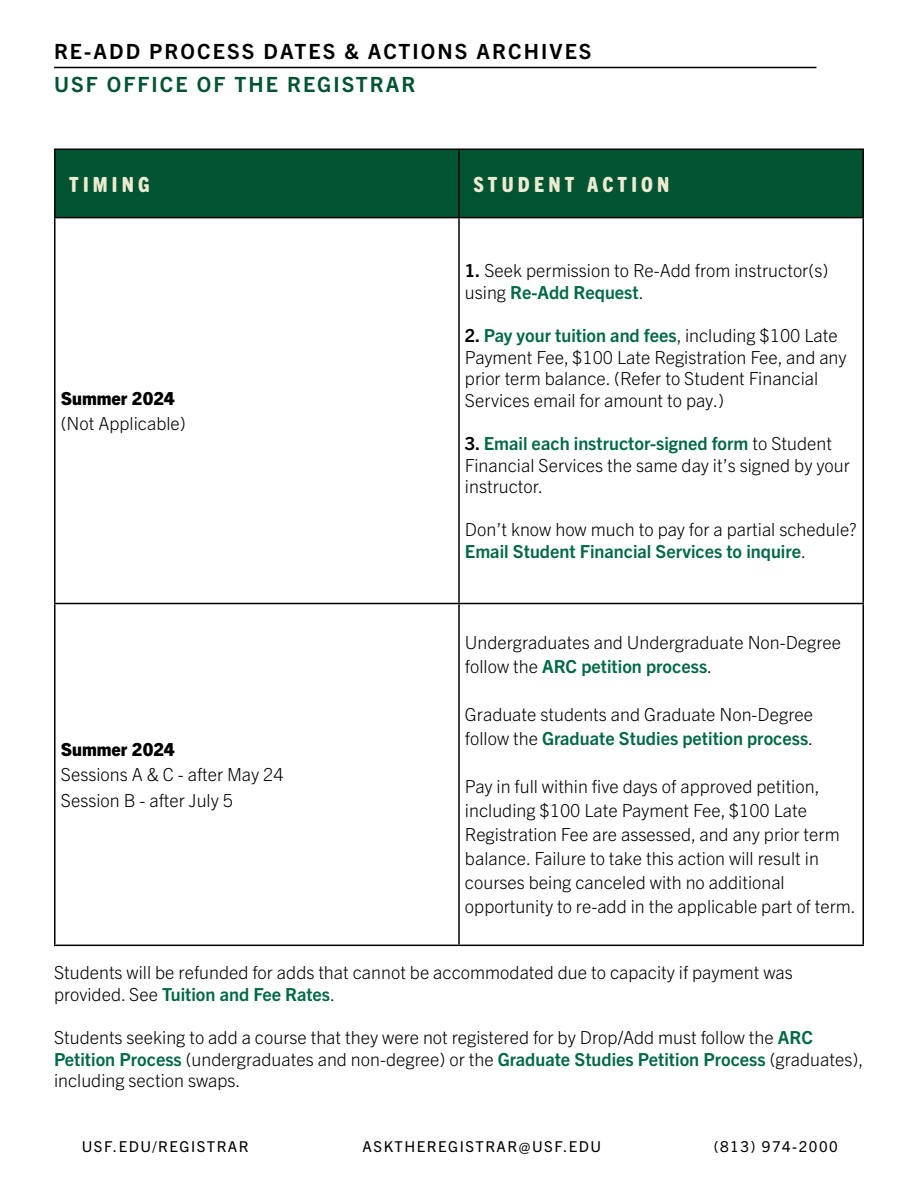
<style>
.page{position:relative;width:918px;height:1188px;background:#fff}
.page>*{position:absolute;margin:0;border:0;box-sizing:border-box;transform-origin:0 0}
.t1{font:700 21px "Trade Gothic Next LT Pro";letter-spacing:.1em;color:#000}
.t2{font:700 21px "Trade Gothic Next LT Pro";letter-spacing:.1em;color:#005432}
.t3{font:800 condensed 21px "Trade Gothic Next SR Pro";letter-spacing:.2em;color:#ecead1}
.t4{font:300 18px/21.6px "Trade Gothic Next LT Pro";color:#000}
.t5{font:800 18px "Trade Gothic Next LT Pro";color:#000}
.t6{font:15px "Trade Gothic Next LT Pro";letter-spacing:.1em;color:#000}
.s1{font-weight:700}
.s2{font-weight:700;color:#006848}
</style>
<div class="page">
<div style="left:56px;top:150px;width:806px;height:67px;background:#005432"></div>
<hr style="left:54px;top:148px;width:405px;height:2px;background:#000">
<hr style="left:54px;top:150px;width:2px;height:67px;background:#000">
<hr style="left:459px;top:148px;width:405px;height:2px;background:#000">
<hr style="left:458px;top:150px;width:2px;height:67px;background:#000">
<hr style="left:862px;top:150px;width:2px;height:67px;background:#000">
<hr style="left:54px;top:217px;width:405px;height:1px;background:#000">
<hr style="left:54px;top:218px;width:2px;height:385px;background:#000">
<hr style="left:459px;top:217px;width:405px;height:1px;background:#000">
<hr style="left:458px;top:218px;width:2px;height:385px;background:#000">
<hr style="left:862px;top:218px;width:2px;height:385px;background:#000">
<hr style="left:54px;top:603px;width:405px;height:1px;background:#000">
<hr style="left:54px;top:604px;width:2px;height:341px;background:#000">
<hr style="left:459px;top:603px;width:405px;height:1px;background:#000">
<hr style="left:458px;top:604px;width:2px;height:341px;background:#000">
<hr style="left:862px;top:604px;width:2px;height:341px;background:#000">
<hr style="left:54px;top:945px;width:405px;height:1px;background:#000">
<hr style="left:459px;top:945px;width:405px;height:1px;background:#000">
<hr style="left:54px;top:67px;width:762px;height:1px;background:#000">
<p class="t1" style="left:54px;top:36px;width:539px">RE-ADD PROCESS DATES &amp; ACTIONS ARCHIVES</p>
<p class="t2" style="left:54px;top:69px;width:363px">USF OFFICE OF THE REGISTRAR</p>
<p class="t3" style="left:69px;top:170px;width:82px">TIMING</p>
<p class="t3" style="left:473px;top:170px;width:198px">STUDENT ACTION</p>
<p class="t5" style="left:61px;top:386px;width:116px">Summer 2024</p>
<p class="t4" style="left:61px;top:412px;width:127px">(Not Applicable)</p>
<p class="t5" style="left:61px;top:737px;width:116px">Summer 2024</p>
<p class="t4" style="left:61px;top:761px;width:224px;line-height:25.5px">Sessions A &amp; C - after May 24<br>Session B - after July 5</p>
<p class="t4" style="left:465px;top:259px;width:365px"><span class="s1">1.</span> Seek permission to Re-Add from instructor(s) using <span class="s2">Re-Add Request</span>.</p>
<p class="t4" style="left:465px;top:323px;width:383px"><span class="s1">2.</span> <span class="s2">Pay your tuition and fees</span>, including $100 Late Payment Fee, $100 Late Registration Fee, and any prior term balance. (Refer to Student Financial Services email for amount to pay.)</p>
<p class="t4" style="left:465px;top:431px;width:386px"><span class="s1">3.</span> <span class="s2">Email each instructor-signed form</span> to Student<br>Financial Services the same day it’s signed by your instructor.</p>
<p class="t4" style="left:465px;top:518px;width:393px">Don’t know how much to pay for a partial schedule?<br><span class="s2">Email Student Financial Services to inquire</span>.</p>
<p class="t4" style="left:465px;top:630px;width:378px;line-height:24px">Undergraduates and Undergraduate Non-Degree follow the <span class="s2">ARC petition process</span>.</p>
<p class="t4" style="left:465px;top:702px;width:350px;line-height:24px">Graduate students and Graduate Non-Degree follow the <span class="s2">Graduate Studies petition process</span>.</p>
<p class="t4" style="left:465px;top:774px;width:392px;line-height:24px">Pay in full within five days of approved petition, including $100 Late Payment Fee, $100 Late Registration Fee are assessed, and any prior term balance. Failure to take this action will result in courses being canceled with no additional opportunity to re-add in the applicable part of term.</p>
<p class="t4" style="left:54px;top:961px;width:740px">Students will be refunded for adds that cannot be accommodated due to capacity if payment was provided. See <span class="s2">Tuition and Fee Rates</span>.</p>
<p class="t4" style="left:54px;top:1026px;width:811px">Students seeking to add a course that they were not registered for by Drop/Add must follow the <span class="s2">ARC<br>Petition Process</span> (undergraduates and non-degree) or the <span class="s2">Graduate Studies Petition Process</span> (graduates), including section swaps.</p>
<p class="t6" style="left:82px;top:1136px;width:168px">USF.EDU/REGISTRAR</p>
<p class="t6" style="left:363px;top:1136px;width:240px">ASKTHEREGISTRAR@USF.EDU</p>
<p class="t6" style="left:714px;top:1136px;width:126px">(813) 974-2000</p>
</div>
